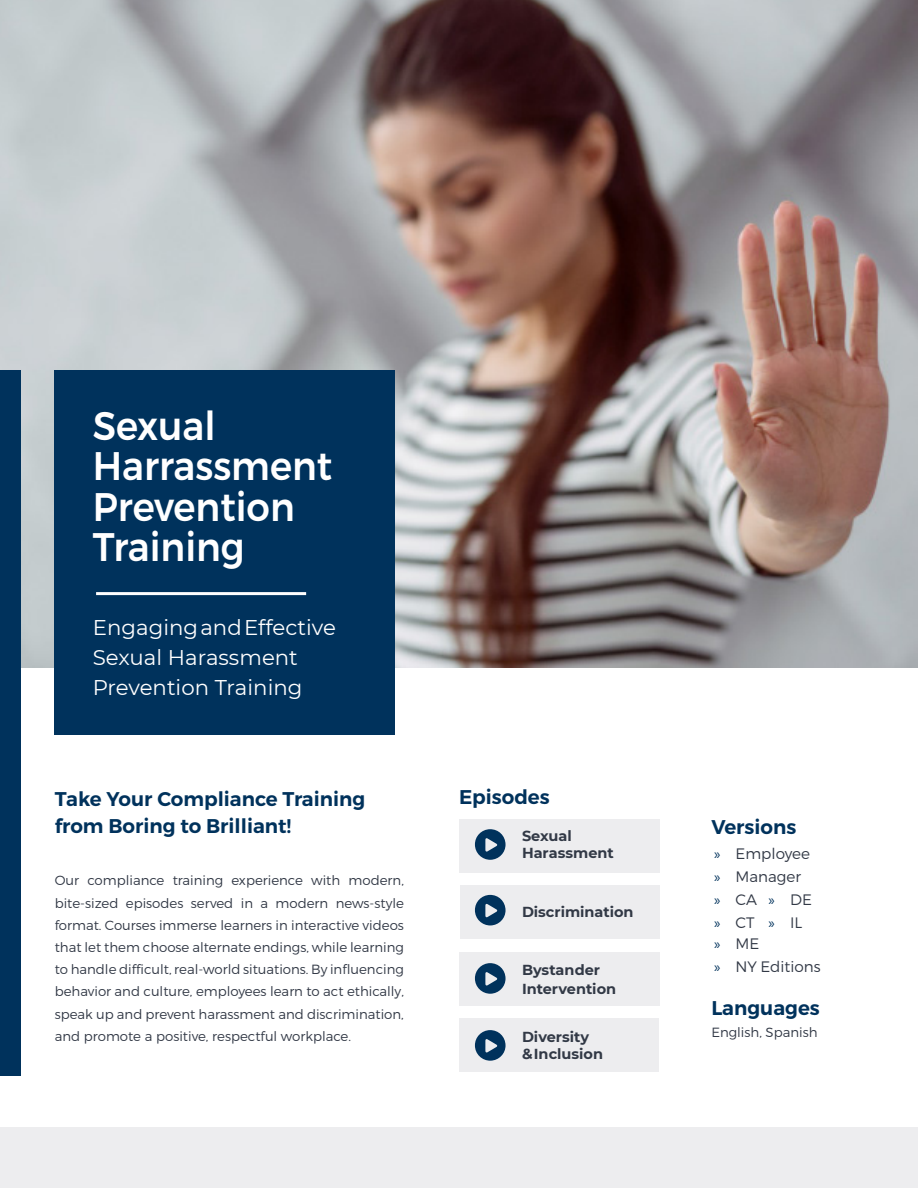
<style>
.page{position:relative;width:918px;height:1188px;background:#fff}
.page>*{position:absolute;margin:0;border:0;box-sizing:border-box;transform-origin:0 0}
.t1{font:500 39.9px/40.5px "Montserrat";color:#fff;scale:.93 1}
.t2{font:21.3px/30px "Montserrat";color:#fff}
.t3{font:600 19.95px/27.2px "Montserrat";color:#00325c}
.t4{font:300 15.15px "Montserrat";color:#323946}
.t5{font:700 14.55px/17.4px "Montserrat";color:#323946}
.t6{font:300 13.35px/22.2px "Montserrat";color:#323946;text-align:justify}
.s1{font-family:"Myriad Pro";font-weight:400;font-size:15px;color:#00325c}
</style>
<div class="page">
<img style="left:0;top:0;width:918px;height:668px">
<div style="left:54px;top:370px;width:341px;height:365px;background:#00325c"></div>
<div style="left:460px;top:819px;width:200px;height:54px;background:#ededef"></div>
<div style="left:459px;top:952px;width:200px;height:53px;background:#ededef"></div>
<div style="left:461px;top:885px;width:199px;height:53px;background:#ededef"></div>
<div style="left:459px;top:1019px;width:199px;height:53px;background:#ededef"></div>
<hr style="left:96px;top:592px;width:210px;height:3px;background:#fff">
<div style="left:0;top:1128px;width:918px;height:60px;background:#ededef"></div>
<svg style="left:475px;top:895px;width:31px;height:31px"></svg>
<svg style="left:475px;top:829px;width:31px;height:31px"></svg>
<svg style="left:475px;top:963px;width:31px;height:31px"></svg>
<svg style="left:475px;top:1030px;width:31px;height:31px"></svg>
<div style="left:0;top:370px;width:20px;height:705px;background:#00325c"></div>
<p class="t1" style="left:93px;top:405px;width:259px">Sexual<br>Harrassment<br>Prevention<br>Training</p>
<p class="t2" style="left:93px;top:612px;width:245px">Engaging and Effective<br>Sexual Harassment<br>Prevention Training</p>
<p class="t3" style="left:55px;top:786px;width:312px">Take Your Compliance Training from Boring to Brilliant!</p>
<p class="t3" style="left:459px;top:784px;width:92px">Episodes</p>
<p class="t5" style="left:522px;top:826px;width:93px">Sexual<br>Harassment</p>
<p class="t6" style="left:55px;top:869px;width:351px">Our compliance training experience with modern, bite-sized episodes served in a modern news-style format. Courses immerse learners in interactive videos that let them choose alternate endings, while learning to handle difficult, real-world situations. By influencing behavior and culture, employees learn to act ethically, speak up and prevent harassment and discrimination, and promote a positive, respectful workplace.</p>
<p class="t5" style="left:522px;top:902px;width:113px">Discrimination</p>
<p class="t5" style="left:522px;top:959px;width:96px;line-height:19.4px">Bystander<br>Intervention</p>
<p class="t5" style="left:522px;top:1027px;width:83px">Diversity &amp; Inclusion</p>
<p class="t3" style="left:711px;top:814px;width:86px">Versions</p>
<p class="t4" style="left:714px;top:844px;width:97px"><span class="s1">»</span> Employee</p>
<p class="t4" style="left:714px;top:867px;width:88px"><span class="s1">»</span> Manager</p>
<p class="t4" style="left:714px;top:891px;width:44px"><span class="s1">»</span> CA</p>
<p class="t4" style="left:714px;top:913px;width:42px"><span class="s1">»</span> CT</p>
<p class="t4" style="left:769px;top:891px;width:45px"><span class="s1">»</span> DE</p>
<p class="t4" style="left:769px;top:913px;width:35px"><span class="s1">»</span> IL</p>
<p class="t4" style="left:714px;top:935px;width:47px"><span class="s1">»</span> ME</p>
<p class="t4" style="left:714px;top:957px;width:108px"><span class="s1">»</span> NY Editions</p>
<p class="t3" style="left:711px;top:995px;width:110px">Languages</p>
<p class="t6" style="left:711px;top:1021px;width:108px">English, Spanish</p>
</div>
